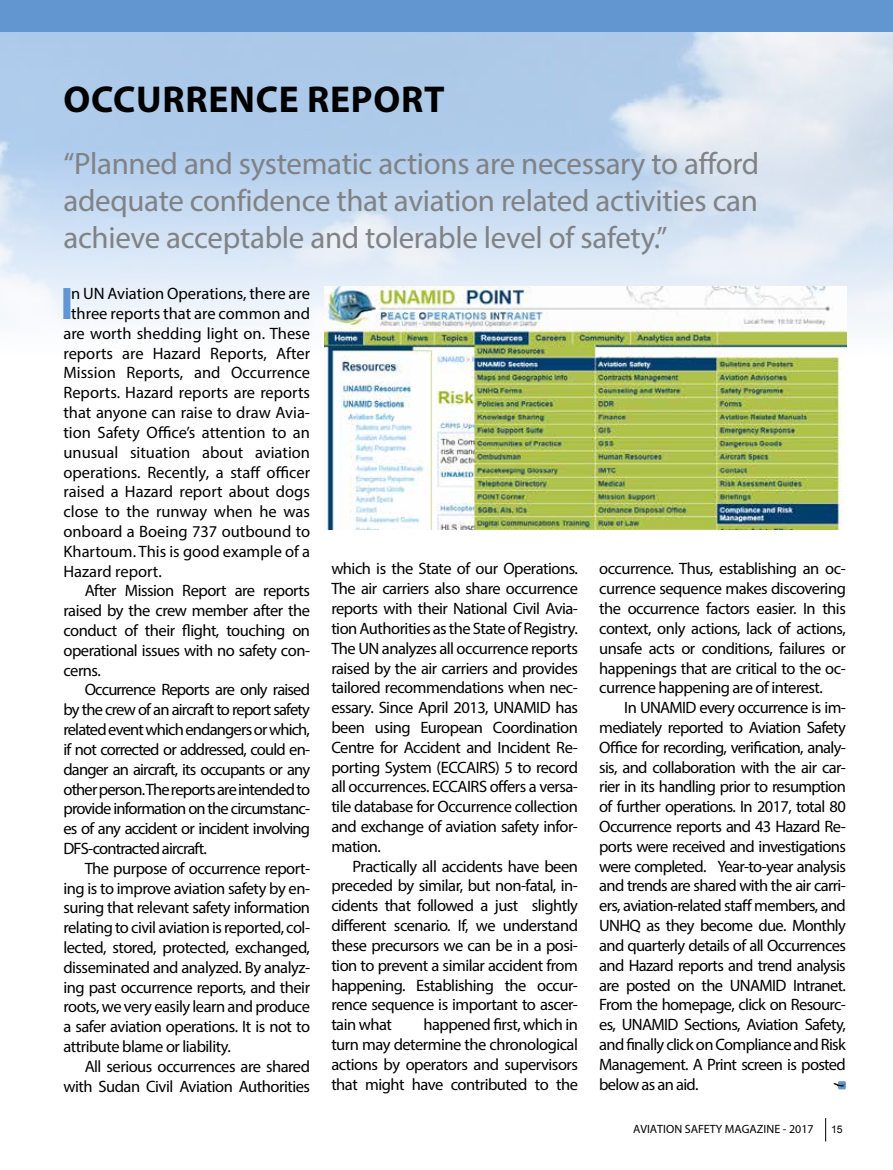
<style>
.page{position:relative;width:893px;height:1170px;background:#fff}
.page>*{position:absolute;margin:0;border:0;box-sizing:border-box;transform-origin:0 0}
.t1{font:700 45.9px "Myriad Pro";color:#6196d0}
.t2{font:700 37.5px "Myriad Pro";letter-spacing:.02em;color:#000}
.t3{font:30.9px/37.2px "Myriad Pro";letter-spacing:-.01em;color:#808285;text-align:justify}
.t4{font:16.5px/19.8px "Myriad Pro";letter-spacing:-.03em;color:#000;text-align:justify}
.t5{font:16.5px "Myriad Pro";color:#000}
.t6{font:16.5px "Myriad Pro";letter-spacing:-.05em;color:#000}
.t7{font:12px "Myriad Pro";color:#000}
.t8{font:10.5px "Arial";color:#000}
</style>
<div class="page">
<svg style="left:825px;top:1118px;width:1px;height:23px"></svg>
<img style="left:0;top:32px;width:893px;height:316px">
<div style="left:0;top:0;width:893px;height:32px;background:#6196d0"></div>
<img style="left:324px;top:287px;width:522px;height:243px">
<svg style="left:838px;top:1081px;width:8px;height:8px"></svg>
<svg style="left:833px;top:1083px;width:13px;height:3px"></svg>
<h2 class="t2" style="left:63px;top:75px;width:383px">OCCURRENCE REPORT</h2>
<h3 class="t3" style="left:63px;top:144px;width:697px">“Planned and systematic actions are necessary to afford adequate confidence that aviation related activities can achieve acceptable and tolerable level of safety.”</h3>
<h1 class="t1" style="left:60px;top:273px;width:15px">I</h1>
<p class="t5" style="left:71px;top:283px;width:240px">n UN Aviation Operations, there are</p>
<p class="t5" style="left:71px;top:303px;width:240px">three reports that are common and</p>
<p class="t5" style="left:63px;top:323px;width:248px">are worth shedding light on. These</p>
<p class="t5" style="left:63px;top:343px;width:248px">reports are Hazard Reports, After</p>
<p class="t5" style="left:63px;top:363px;width:248px">Mission Reports, and Occurrence</p>
<p class="t5" style="left:63px;top:382px;width:248px">Reports. Hazard reports are reports</p>
<p class="t5" style="left:63px;top:402px;width:248px">that anyone can raise to draw Avia-</p>
<p class="t5" style="left:63px;top:422px;width:248px">tion Safety Office’s attention to an</p>
<p class="t5" style="left:63px;top:442px;width:248px">unusual situation about aviation</p>
<p class="t5" style="left:63px;top:462px;width:248px">operations. Recently, a staff officer</p>
<p class="t5" style="left:63px;top:481px;width:248px">raised a Hazard report about dogs</p>
<p class="t5" style="left:63px;top:501px;width:248px">close to the runway when he was</p>
<p class="t5" style="left:63px;top:521px;width:248px">onboard a Boeing 737 outbound to</p>
<p class="t5" style="left:63px;top:541px;width:248px">Khartoum. This is good example of a</p>
<p class="t5" style="left:63px;top:561px;width:100px">Hazard report.</p>
<p class="t4" style="left:85px;top:580px;width:227px">After Mission Report are reports</p>
<p class="t4" style="left:63px;top:600px;width:248px">raised by the crew member after the</p>
<p class="t4" style="left:63px;top:620px;width:248px">conduct of their flight, touching on</p>
<p class="t4" style="left:63px;top:640px;width:248px">operational issues with no safety con-</p>
<p class="t4" style="left:63px;top:660px;width:39px">cerns.</p>
<p class="t6" style="left:85px;top:679px;width:227px">Occurrence Reports are only raised</p>
<p class="t6" style="left:63px;top:699px;width:248px">by the crew of an aircraft to report safety</p>
<p class="t6" style="left:63px;top:719px;width:248px">related event which endangers or which,</p>
<p class="t6" style="left:63px;top:739px;width:248px">if not corrected or addressed, could en-</p>
<p class="t6" style="left:63px;top:759px;width:248px">danger an aircraft, its occupants or any</p>
<p class="t6" style="left:63px;top:778px;width:248px">other person. The reports are intended to</p>
<p class="t6" style="left:63px;top:798px;width:248px">provide information on the circumstanc-</p>
<p class="t6" style="left:63px;top:818px;width:248px">es of any accident or incident involving</p>
<p class="t6" style="left:63px;top:838px;width:145px">DFS-contracted aircraft.</p>
<p class="t4" style="left:85px;top:858px;width:227px">The purpose of occurrence report-</p>
<p class="t4" style="left:63px;top:877px;width:248px">ing is to improve aviation safety by en-</p>
<p class="t4" style="left:63px;top:897px;width:248px">suring that relevant safety information</p>
<p class="t4" style="left:63px;top:917px;width:248px">relating to civil aviation is reported, col-</p>
<p class="t4" style="left:63px;top:937px;width:248px">lected, stored, protected, exchanged,</p>
<p class="t4" style="left:63px;top:957px;width:248px">disseminated and analyzed. By analyz-</p>
<p class="t4" style="left:63px;top:976px;width:248px">ing past occurrence reports, and their</p>
<p class="t4" style="left:63px;top:996px;width:248px">roots, we very easily learn and produce</p>
<p class="t4" style="left:63px;top:1016px;width:248px">a safer aviation operations. It is not to</p>
<p class="t4" style="left:63px;top:1036px;width:169px">attribute blame or liability.</p>
<p class="t4" style="left:85px;top:1056px;width:227px">All serious occurrences are shared</p>
<p class="t4" style="left:63px;top:1075px;width:248px">with Sudan Civil Aviation Authorities</p>
<p class="t4" style="left:331px;top:558px;width:248px">which is the State of our Operations.<br>The air carriers also share occurrence reports with their National Civil Avia&shy;tion Authorities as the State of Registry.<br>The UN analyzes all occurrence reports raised by the air carriers and provides tailored recommendations when nec&shy;essary. Since April 2013, UNAMID has been using European Coordination Centre for Accident and Incident Re&shy;porting System (ECCAIRS) 5 to record all occurrences. ECCAIRS offers a versa&shy;tile database for Occurrence collection and exchange of aviation safety infor&shy;mation.</p>
<p class="t4" style="left:331px;top:855px;width:248px;text-indent:21px">Practically all accidents have been preceded by similar, but non-fatal, in&shy;cidents that followed a just slightly different scenario. If, we understand these precursors we can be in a posi&shy;tion to prevent a similar accident from happening. Establishing the occur&shy;rence sequence is important to ascer&shy;tain what</p>
<p class="t4" style="left:331px;top:1014px;width:248px;text-indent:92px">happened first, which in turn may determine the chronological actions by operators and supervisors that might have contributed to the</p>
<p class="t4" style="left:599px;top:558px;width:248px">occurrence. Thus, establishing an oc&shy;currence sequence makes discovering the occurrence factors easier. In this context, only actions, lack of actions, unsafe acts or conditions, failures or happenings that are critical to the oc&shy;currence happening are of interest.</p>
<p class="t4" style="left:599px;top:697px;width:248px;text-indent:25px">In UNAMID every occurrence is im&shy;mediately reported to Aviation Safety Office for recording, verification, analy&shy;sis, and collaboration with the air car&shy;rier in its handling prior to resumption of further operations. In 2017, total 80<br>Occurrence reports and 43 Hazard Re&shy;ports were received and investigations were completed. Year-to-year analysis and trends are shared with the air carri&shy;ers, aviation-related staff members, and UNHQ as they become due. Monthly and quarterly details of all Occurrences and Hazard reports and trend analysis are posted on the UNAMID Intranet.<br>From the homepage, click on Resourc&shy;es, UNAMID Sections, Aviation Safety, and finally click on Compliance and Risk Management. A Print screen is posted below as an aid.</p>
<p class="t7" style="left:633px;top:1121px;width:182px">AVIATION SAFETY MAGAZINE - 2017</p>
<p class="t8" style="left:831px;top:1122px;width:13px">15</p>
</div>
